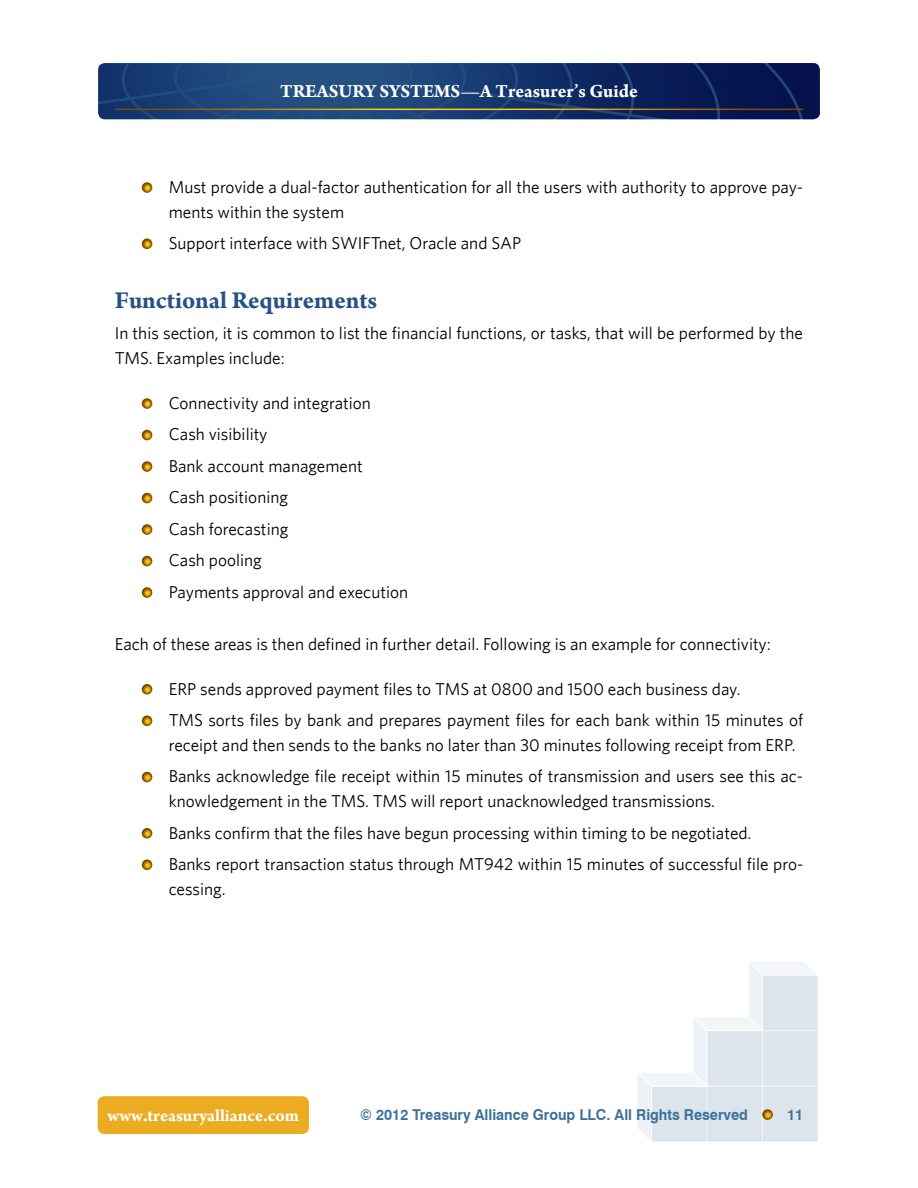
<style>
.page{position:relative;width:918px;height:1188px;background:#fff}
.page>*{position:absolute;margin:0;border:0;box-sizing:border-box;transform-origin:0 0}
.t1{font:700 25.5px "Arno Pro";color:#265283}
.t2{font:700 19.5px "Arno Pro";color:#fff}
.t3{font:700 18px "Arno Pro";color:#fff}
.t4{font:17.25px/31.5px "Whitney";color:#000}
.t5{font:700 15px "Swiss 721 BT";color:#3d729c;scale:.95 1}
</style>
<div class="page">
<img style="left:98px;top:63px;width:722px;height:56px">
<hr style="left:115px;top:109px;width:688px;height:1px;background:#fff">
<svg style="left:638px;top:962px;width:180px;height:180px"></svg>
<div style="left:98px;top:1096px;width:211px;height:38px;background:#ebac21;border-radius:7px"></div>
<svg style="left:142px;top:182px;width:10px;height:11px"></svg>
<svg style="left:142px;top:238px;width:10px;height:11px"></svg>
<svg style="left:142px;top:398px;width:10px;height:11px"></svg>
<svg style="left:142px;top:430px;width:10px;height:10px"></svg>
<svg style="left:142px;top:461px;width:10px;height:11px"></svg>
<svg style="left:142px;top:493px;width:10px;height:10px"></svg>
<svg style="left:142px;top:524px;width:10px;height:11px"></svg>
<svg style="left:142px;top:556px;width:10px;height:10px"></svg>
<svg style="left:142px;top:587px;width:10px;height:11px"></svg>
<svg style="left:142px;top:684px;width:10px;height:11px"></svg>
<svg style="left:142px;top:716px;width:10px;height:10px"></svg>
<svg style="left:142px;top:772px;width:10px;height:10px"></svg>
<svg style="left:142px;top:828px;width:10px;height:11px"></svg>
<svg style="left:142px;top:860px;width:10px;height:10px"></svg>
<p class="t2" style="left:280px;top:80px;width:359px">Treasury Systems—A Treasurer’s Guide</p>
<p class="t4" style="left:169px;top:174px;width:636px;line-height:24.8px">Must provide a dual-factor authentication for all the users with authority to approve pay&shy;ments within the system</p>
<p class="t4" style="left:169px;top:227px;width:354px">Support interface with SWIFTnet, Oracle and SAP</p>
<h1 class="t1" style="left:115px;top:285px;width:264px">Functional Requirements</h1>
<p class="t4" style="left:115px;top:320px;width:690px;line-height:24.8px">In this section, it is common to list the financial functions, or tasks, that will be performed by the<br>TMS. Examples include:</p>
<p class="t4" style="left:169px;top:387px;width:241px">Connectivity and integration<br>Cash visibility<br>Bank account management<br>Cash positioning<br>Cash forecasting<br>Cash pooling<br>Payments approval and execution</p>
<p class="t4" style="left:115px;top:627px;width:658px">Each of these areas is then defined in further detail. Following is an example for connectivity:</p>
<p class="t4" style="left:169px;top:672px;width:636px">ERP sends approved payment files to TMS at 0800 and 1500 each business day.<br>TMS sorts files by bank and prepares payment files for each bank within 15 minutes of</p>
<p class="t4" style="left:169px;top:729px;width:636px">receipt and then sends to the banks no later than 30 minutes following receipt from ERP.<br>Banks acknowledge file receipt within 15 minutes of transmission and users see this ac-</p>
<p class="t4" style="left:169px;top:785px;width:636px">knowledgement in the TMS. TMS will report unacknowledged transmissions.<br>Banks confirm that the files have begun processing within timing to be negotiated.<br>Banks report transaction status through MT942 within 15 minutes of successful file pro-</p>
<p class="t4" style="left:169px;top:873px;width:58px">cessing.</p>
<p class="t3" style="left:108px;top:1105px;width:193px">www.treasuryalliance.com</p>
<p class="t5" style="left:360px;top:1105px;width:410px">© 2012 Treasury Alliance Group LLC. All Rights Reserved</p>
<p class="t5" style="left:787px;top:1105px;width:19px">11</p>
</div>
